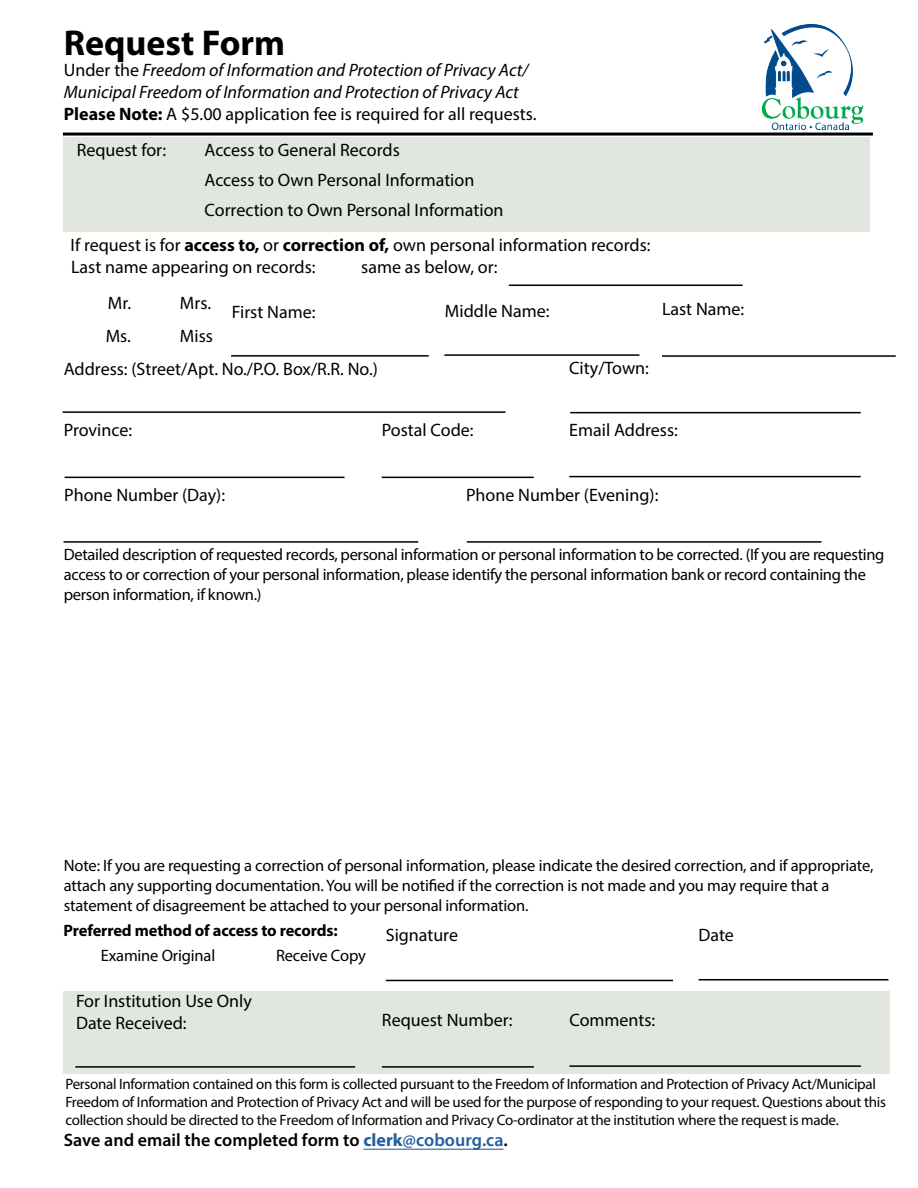
<style>
.page{position:relative;width:918px;height:1188px;background:#fff}
.page>*{position:absolute;margin:0;border:0;box-sizing:border-box;transform-origin:0 0}
.t1{font:700 36px "Myriad Pro";color:#000}
.t2{font:18px/21.6px "Myriad Pro";color:#000}
.t3{font:italic 18px/21.6px "Myriad Pro";color:#000}
.t4{font:600 18px "Myriad Pro";color:#000}
.t5{font:16.5px/19.8px "Myriad Pro";letter-spacing:-.015em;color:#000}
.t6{font:700 16.5px "Myriad Pro";letter-spacing:-.01em;color:#000}
.t7{font:15px/18px "Myriad Pro";letter-spacing:-.02em;color:#000}
.s1{font-style:normal}
.s2{font-weight:700;font-style:normal}
.s3{font-weight:700}
.s4{font-weight:700;color:#215e9e}
.s5{color:#215e9e}
</style>
<div class="page">
<div style="left:64px;top:991px;width:826px;height:83px;background:#e1e7df"></div>
<hr style="left:382px;top:477px;width:152px;height:1px;background:#000">
<hr style="left:63px;top:133px;width:810px;height:3px;background:#000">
<img style="left:755px;top:24px;width:115px;height:109px">
<hr style="left:231px;top:355px;width:198px;height:2px;background:#000">
<hr style="left:570px;top:412px;width:291px;height:1px;background:#000">
<hr style="left:509px;top:285px;width:234px;height:1px;background:#000">
<hr style="left:662px;top:355px;width:234px;height:2px;background:#000">
<hr style="left:64px;top:541px;width:354px;height:2px;background:#000">
<hr style="left:444px;top:354px;width:195px;height:2px;background:#000">
<div style="left:64px;top:137px;width:806px;height:95px;background:#e1e7df"></div>
<hr style="left:699px;top:979px;width:189px;height:2px;background:#000">
<hr style="left:386px;top:980px;width:287px;height:1px;background:#000">
<hr style="left:65px;top:477px;width:280px;height:1px;background:#000">
<hr style="left:467px;top:541px;width:355px;height:2px;background:#000">
<hr style="left:569px;top:476px;width:292px;height:1px;background:#000">
<hr style="left:63px;top:411px;width:443px;height:2px;background:#000">
<hr style="left:382px;top:1066px;width:152px;height:2px;background:#000">
<hr style="left:75px;top:1066px;width:280px;height:2px;background:#000">
<hr style="left:569px;top:1065px;width:292px;height:2px;background:#000">
<hr style="left:363px;top:1149px;width:141px;height:1px;background:#215e9e">
<h1 class="t1" style="left:64px;top:19px;width:223px">Request Form</h1>
<p class="t3" style="left:64px;top:59px;width:474px"><span class="s1">Under the</span> Freedom of Information and Protection of Privacy Act/<br>Municipal Freedom of Information and Protection of Privacy Act<br><span class="s2">Please Note:</span> <span class="s1">A $5.00 application fee is required for all requests.</span></p>
<p class="t2" style="left:77px;top:139px;width:91px">Request for:</p>
<p class="t2" style="left:205px;top:134px;width:300px;line-height:30px">Access to General Records<br>Access to Own Personal Information<br>Correction to Own Personal Information</p>
<p class="t2" style="left:71px;top:234px;width:581px">If request is for <span class="s3">access to,</span> or <span class="s3">correction of,</span> own personal information records:<br>Last name appearing on records:</p>
<p class="t2" style="left:361px;top:256px;width:138px">same as below, or:</p>
<p class="t2" style="left:108px;top:292px;width:25px">Mr.</p>
<p class="t2" style="left:180px;top:292px;width:33px">Mrs.</p>
<p class="t2" style="left:106px;top:324px;width:27px">Ms.</p>
<p class="t2" style="left:180px;top:325px;width:35px">Miss</p>
<p class="t2" style="left:232px;top:301px;width:85px">First Name:</p>
<p class="t2" style="left:64px;top:358px;width:316px">Address: (Street/Apt. No./P.O. Box/R.R. No.)</p>
<p class="t2" style="left:445px;top:300px;width:106px">Middle Name:</p>
<p class="t2" style="left:569px;top:357px;width:81px">City/Town:</p>
<p class="t2" style="left:662px;top:298px;width:84px">Last Name:</p>
<p class="t2" style="left:64px;top:419px;width:70px">Province:</p>
<p class="t2" style="left:382px;top:419px;width:93px">Postal Code:</p>
<p class="t2" style="left:569px;top:419px;width:110px">Email Address:</p>
<p class="t2" style="left:64px;top:484px;width:162px">Phone Number (Day):</p>
<p class="t2" style="left:466px;top:484px;width:194px">Phone Number (Evening):</p>
<p class="t5" style="left:64px;top:545px;width:822px">Detailed description of requested records, personal information or personal information to be corrected. (If you are requesting access to or correction of your personal information, please identify the personal information bank or record containing the person information, if known.)</p>
<p class="t5" style="left:64px;top:855px;width:811px">Note: If you are requesting a correction of personal information, please indicate the desired correction, and if appropriate, attach any supporting documentation. You will be notified if the correction is not made and you may require that a statement of disagreement be attached to your personal information.</p>
<p class="t6" style="left:64px;top:920px;width:275px">Preferred method of access to records:</p>
<p class="t5" style="left:101px;top:945px;width:116px">Examine Original</p>
<p class="t5" style="left:276px;top:945px;width:91px">Receive Copy</p>
<p class="t2" style="left:386px;top:924px;width:74px">Signature</p>
<p class="t2" style="left:699px;top:924px;width:37px">Date</p>
<p class="t2" style="left:76px;top:990px;width:177px">For Institution Use Only<br>Date Received:</p>
<p class="t2" style="left:382px;top:1009px;width:132px">Request Number:</p>
<p class="t2" style="left:569px;top:1009px;width:87px">Comments:</p>
<p class="t7" style="left:65px;top:1075px;width:822px">Personal Information contained on this form is collected pursuant to the Freedom of Information and Protection of Privacy Act/Municipal<br>Freedom of Information and Protection of Privacy Act and will be used for the purpose of responding to your request. Questions about this collection should be directed to the Freedom of Information and Privacy Co-ordinator at the institution where the request is made.</p>
<p class="t4" style="left:64px;top:1128px;width:446px">Save and email the completed form to <span class="s4">clerk</span><span class="s5">@cobourg.ca</span>.</p>
</div>
